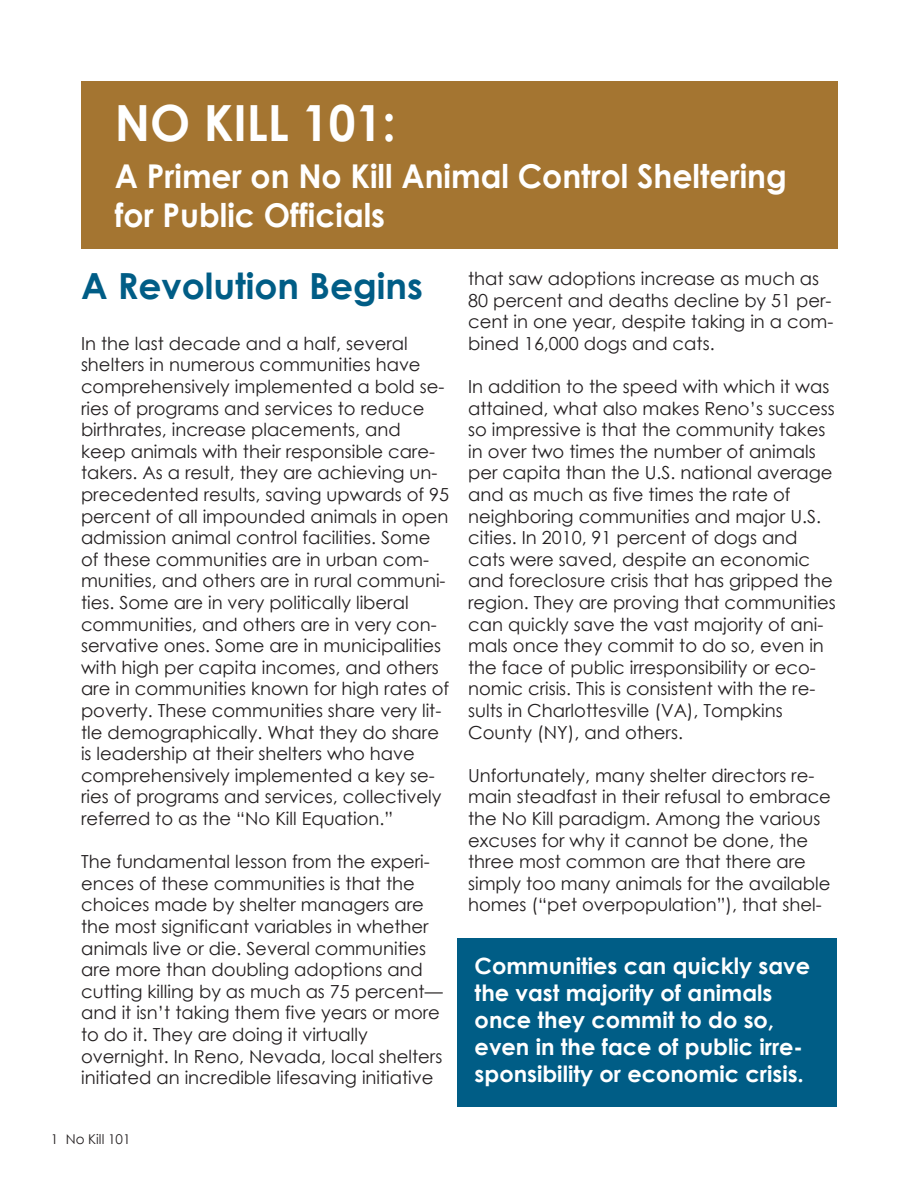
<style>
.page{position:relative;width:918px;height:1188px;background:#fff}
.page>*{position:absolute;margin:0;border:0;box-sizing:border-box;transform-origin:0 0}
.t1{font:700 49.8px "Century Gothic";color:#fff;scale:.96 1}
.t2{font:700 36px "Century Gothic";color:#005d86}
.t3{font:700 32.85px/39.3px "Century Gothic";color:#fff;scale:.96 1}
.t4{font:700 22.5px/27px "Century Gothic";color:#fff}
.t5{font:18px/21.6px "Century Gothic";color:#231f20}
.t6{font:13.5px "Century Gothic";color:#231f20}
</style>
<div class="page">
<div style="left:458px;top:939px;width:379px;height:168px;background:#005d86"></div>
<div style="left:81px;top:81px;width:756px;height:168px;background:#a47531"></div>
<h1 class="t1" style="left:115px;top:91px;width:294px">NO KILL 101:</h1>
<h3 class="t3" style="left:115px;top:155px;width:702px">A Primer on No Kill Animal Control Sheltering for Public Officials</h3>
<h2 class="t2" style="left:81px;top:262px;width:343px">A Revolution Begins</h2>
<p class="t5" style="left:81px;top:332px;width:370px">In the last decade and a half, several shelters in numerous communities have comprehensively implemented a bold se&shy;ries of programs and services to reduce birthrates, increase placements, and keep animals with their responsible care&shy;takers. As a result, they are achieving un&shy;precedented results, saving upwards of 95 percent of all impounded animals in open admission animal control facilities. Some of these communities are in urban com&shy;munities, and others are in rural communi&shy;ties. Some are in very politically liberal communities, and others are in very con&shy;servative ones. Some are in municipalities with high per capita incomes, and others are in communities known for high rates of poverty. These communities share very lit&shy;tle demographically. What they do share is leadership at their shelters who have comprehensively implemented a key se&shy;ries of programs and services, collectively referred to as the “No Kill Equation.”</p>
<p class="t5" style="left:81px;top:850px;width:363px">The fundamental lesson from the experi&shy;ences of these communities is that the choices made by shelter managers are the most significant variables in whether animals live or die. Several communities are more than doubling adoptions and cutting killing by as much as 75 percent— and it isn’t taking them five years or more to do it. They are doing it virtually overnight. In Reno, Nevada, local shelters initiated an incredible lifesaving initiative</p>
<p class="t6" style="left:51px;top:1131px;width:81px">1 No Kill 101</p>
<p class="t5" style="left:468px;top:267px;width:367px">that saw adoptions increase as much as 80 percent and deaths decline by 51 per&shy;cent in one year, despite taking in a com&shy;bined 16,000 dogs and cats.</p>
<p class="t5" style="left:468px;top:375px;width:369px">In addition to the speed with which it was attained, what also makes Reno’s success so impressive is that the community takes in over two times the number of animals per capita than the U.S. national average and as much as five times the rate of neighboring communities and major U.S. cities. In 2010, 91 percent of dogs and cats were saved, despite an economic and foreclosure crisis that has gripped the region. They are proving that communities can quickly save the vast majority of ani&shy;mals once they commit to do so, even in the face of public irresponsibility or eco&shy;nomic crisis. This is consistent with the re&shy;sults in Charlottesville (VA), Tompkins County (NY), and others.</p>
<p class="t5" style="left:468px;top:764px;width:364px">Unfortunately, many shelter directors re&shy;main steadfast in their refusal to embrace the No Kill paradigm. Among the various excuses for why it cannot be done, the three most common are that there are simply too many animals for the available homes (“pet overpopulation”), that shel-</p>
<p class="t4" style="left:475px;top:952px;width:337px">Communities can quickly save the vast majority of animals once they commit to do so, even in the face of public irre&shy;sponsibility or economic crisis.</p>
</div>
